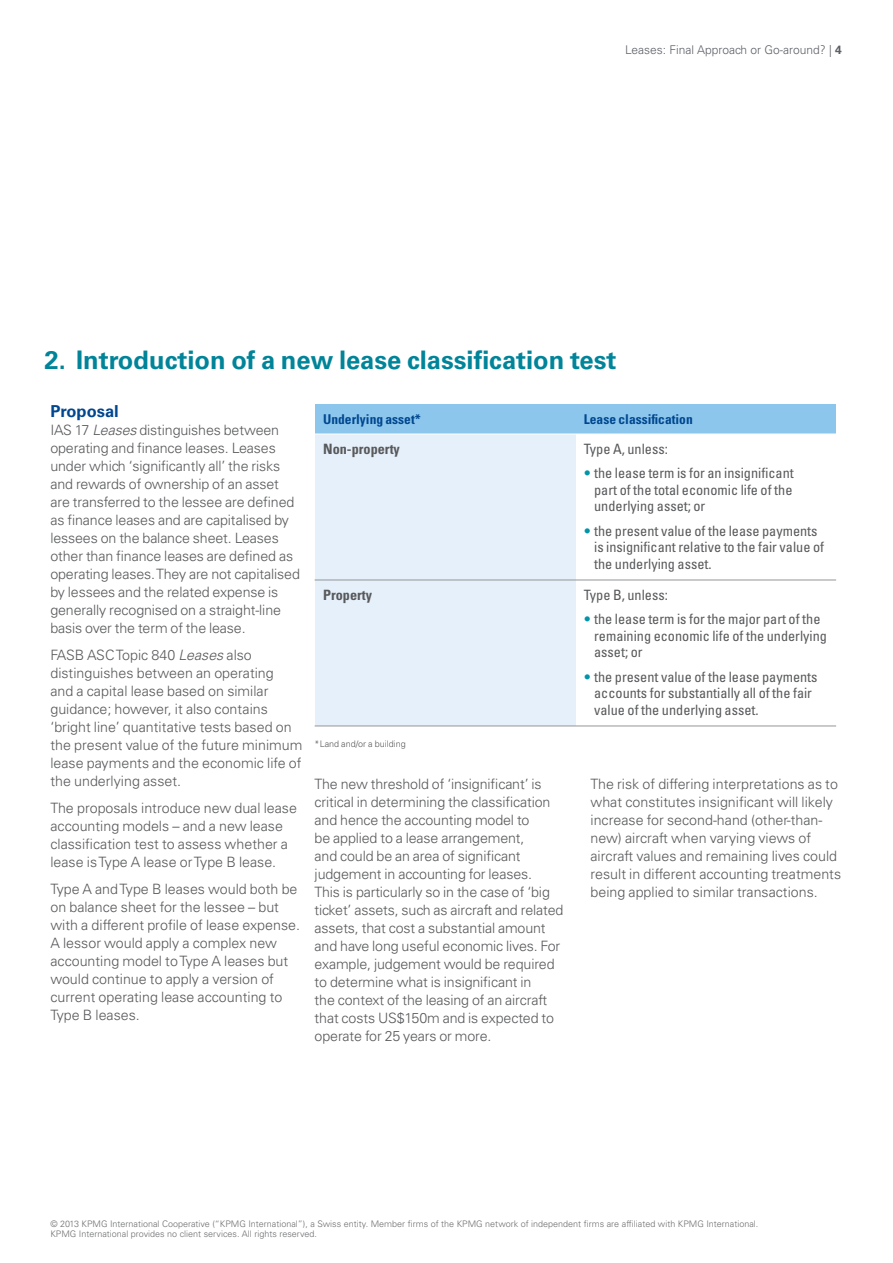
<style>
.page{position:relative;width:893px;height:1263px;background:#fff}
.page>*{position:absolute;margin:0;border:0;box-sizing:border-box;transform-origin:0 0}
.t1{font:700 25.5px "Univers LT Std";color:#008499}
.t2{font:700 16.5px "Univers LT Std";color:#004790}
.t3{font:300 14.25px/18px "Univers LT Std";letter-spacing:-.01em;color:#58595b}
.t4{font:condensed 14.25px/16.5px "Univers";color:#58595b}
.t5{font:700 condensed 14.25px "Univers";color:#58595b}
.t6{font:700 condensed 13.5px "Univers";color:#004790}
.t7{font:300 12px "Univers";color:#5d6067}
.t8{font:300 9px/10.5px "Univers LT Std";color:#6d6e70}
.t9{font:300 9px "Univers LT Std";color:#58595b}
.s1{font-family:"Univers LT Std"}
.s2{font-family:"Univers LT Std";font-weight:700}
.s3{font-style:italic}
.s4{font-family:"Univers LT Std";font-weight:300;font-stretch:normal;color:#0095a9}
</style>
<div class="page">
<div style="left:575px;top:404px;width:261px;height:30px;background:#8cc6ec"></div>
<div style="left:315px;top:404px;width:260px;height:30px;background:#8cc6ec"></div>
<div style="left:315px;top:434px;width:260px;height:146px;background:#e6f0fa"></div>
<div style="left:315px;top:580px;width:260px;height:146px;background:#e6f0fa"></div>
<hr style="left:315px;top:580px;width:521px;height:1px;background:#939598">
<hr style="left:315px;top:726px;width:521px;height:1px;background:#939598">
<hr style="left:315px;top:434px;width:521px;height:1px;background:#fff">
<p class="t7" style="left:625px;top:46px;width:218px">Leases: Final Approach or Go-around? <span class="s1">|</span> <span class="s2">4</span></p>
<h1 class="t1" style="left:45px;top:348px;width:573px">2. Introduction of a new lease classification test</h1>
<p class="t2" style="left:50px;top:404px;width:70px">Proposal</p>
<p class="t3" style="left:50px;top:422px;width:251px">IAS 17 <span class="s3">Leases</span> distinguishes between operating and finance leases. Leases under which ‘significantly all’ the risks and rewards of ownership of an asset are transferred to the lessee are defined as finance leases and are capitalised by lessees on the balance sheet. Leases other than finance leases are defined as operating leases. They are not capitalised by lessees and the related expense is generally recognised on a straight-line basis over the term of the lease.</p>
<p class="t3" style="left:50px;top:647px;width:253px">FASB ASC Topic 840 <span class="s3">Leases</span> also distinguishes between an operating<br>and a capital lease based on similar guidance; however, it also contains ‘bright line’ quantitative tests based on the present value of the future minimum lease payments and the economic life of the underlying asset.</p>
<p class="t3" style="left:50px;top:800px;width:248px">The proposals introduce new dual lease accounting models – and a new lease classification test to assess whether a lease is Type A lease or Type B lease.</p>
<p class="t3" style="left:50px;top:881px;width:251px">Type A and Type B leases would both be on balance sheet for the lessee – but with a different profile of lease expense.<br>A lessor would apply a complex new accounting model to Type A leases but would continue to apply a version of current operating lease accounting to Type B leases.</p>
<p class="t6" style="left:323px;top:415px;width:99px">Underlying asset*</p>
<p class="t6" style="left:584px;top:415px;width:110px">Lease classification</p>
<p class="t5" style="left:323px;top:444px;width:78px">Non-property</p>
<p class="t4" style="left:584px;top:442px;width:85px">Type A, unless:</p>
<p class="t4" style="left:594px;top:466px;width:201px;text-align:justify;text-indent:-10px"><span class="s4">•</span> the lease term is for an insignificant part of the total economic life of the underlying asset; or</p>
<p class="t4" style="left:594px;top:524px;width:231px;text-indent:-10px"><span class="s4">•</span> the present value of the lease payments is insignificant relative to the fair value of the underlying asset.</p>
<p class="t5" style="left:323px;top:590px;width:51px">Property</p>
<p class="t4" style="left:584px;top:588px;width:85px">Type B, unless:</p>
<p class="t4" style="left:594px;top:612px;width:234px;text-indent:-10px"><span class="s4">•</span> the lease term is for the major part of the remaining economic life of the underlying asset; or</p>
<p class="t4" style="left:594px;top:670px;width:225px;text-indent:-10px"><span class="s4">•</span> the present value of the lease payments accounts for substantially all of the fair value of the underlying asset.</p>
<p class="t9" style="left:315px;top:740px;width:93px">*Land and/or a building</p>
<p class="t3" style="left:315px;top:776px;width:250px">The new threshold of ‘insignificant’ is critical in determining the classification and hence the accounting model to<br>be applied to a lease arrangement,<br>and could be an area of significant judgement in accounting for leases.<br>This is particularly so in the case of ‘big ticket’ assets, such as aircraft and related assets, that cost a substantial amount and have long useful economic lives. For example, judgement would be required to determine what is insignificant in<br>the context of the leasing of an aircraft that costs US$150m and is expected to operate for 25 years or more.</p>
<p class="t3" style="left:590px;top:776px;width:252px">The risk of differing interpretations as to what constitutes insignificant will likely increase for second-hand (other-than&shy;new) aircraft when varying views of aircraft values and remaining lives could result in different accounting treatments being applied to similar transactions.</p>
<p class="t8" style="left:50px;top:1219px;width:709px">© 2013 KPMG International Cooperative (“KPMG International”), a Swiss entity. Member firms of the KPMG network of independent firms are affiliated with KPMG International.<br>KPMG International provides no client services. All rights reserved.</p>
</div>
